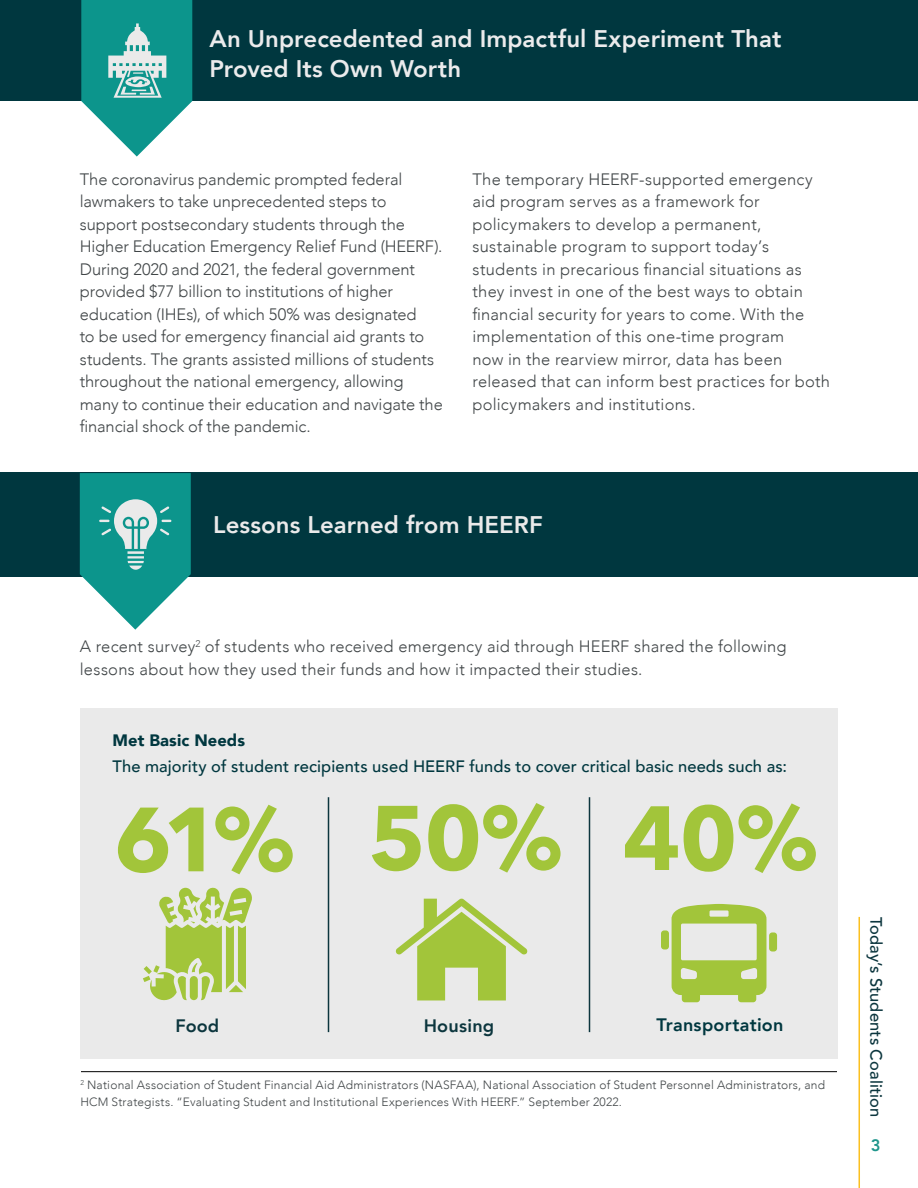
<style>
.page{position:relative;width:918px;height:1188px;background:#fff}
.page>*{position:absolute;margin:0;border:0;box-sizing:border-box;transform-origin:0 0}
.t1{font:700 90px "Avenir Next";color:#a2c53a}
.subheads{font:800 24px/30px "Avenir";color:#ebebec}
.subheads-2{font:800 24px "Avenir";color:#eaeaea}
.t2{font:800 18px "Avenir";letter-spacing:.015em;color:#00373f}
.t3{font:800 18px "Avenir";letter-spacing:.01em;color:#0c363e}
.body_text{font:300 16.5px/22.5px "Avenir";color:#404547}
.bulleted_list{font:300 16.5px/22.5px "Avenir";letter-spacing:.015em;color:#404547}
.bulleted_list-2{font:500 16.5px "Avenir";letter-spacing:.005em;color:#00373f}
.t4{font:500 16.5px "Avenir";letter-spacing:.005em;color:#0c363e}
.bulleted_list-3{font:900 16.5px "Avenir";letter-spacing:.005em;color:#00373f}
.t5{font:800 16.5px "Avenir";color:#1f968c}
.body_text-2{font:300 12px/16.5px "Avenir";letter-spacing:.02em;color:#404547}
</style>
<div class="page">
<hr style="left:859px;top:917px;width:1px;height:271px;background:#fbc020">
<div style="left:80px;top:708px;width:758px;height:351px;background:#eaeaea"></div>
<div style="left:0;top:0;width:918px;height:100px;background:#00373f"></div>
<div style="left:0;top:472px;width:918px;height:105px;background:#00373f"></div>
<hr style="left:81px;top:1071px;width:756px;height:1px;background:#000">
<hr style="left:328px;top:797px;width:1px;height:235px;background:#0c363e">
<hr style="left:589px;top:797px;width:1px;height:235px;background:#0c363e">
<svg style="left:81px;top:0;width:111px;height:157px"></svg>
<svg style="left:143px;top:887px;width:109px;height:114px"></svg>
<svg style="left:396px;top:899px;width:132px;height:101px"></svg>
<div style="left:661px;top:930px;width:8px;height:19px;background:#a2c53a;border-radius:3px"></div>
<div style="left:769px;top:932px;width:8px;height:20px;background:#a2c53a;border-radius:3px"></div>
<svg style="left:671px;top:904px;width:96px;height:98px"></svg>
<svg style="left:80px;top:473px;width:111px;height:157px"></svg>
<p class="subheads" style="left:210px;top:24px;width:573px">An Unprecedented and Impactful Experiment That<br>Proved Its Own Worth</p>
<p class="body_text" style="left:80px;top:168px;width:365px">The coronavirus pandemic prompted federal lawmakers to take unprecedented steps to support postsecondary students through the Higher Education Emergency Relief Fund (HEERF).<br>During 2020 and 2021, the federal government provided $77 billion to institutions of higher education (IHEs), of which 50% was designated<br>to be used for emergency financial aid grants to students. The grants assisted millions of students throughout the national emergency, allowing many to continue their education and navigate the financial shock of the pandemic.</p>
<p class="body_text" style="left:472px;top:168px;width:359px">The temporary HEERF-supported emergency aid program serves as a framework for policymakers to develop a permanent, sustainable program to support today’s students in precarious financial situations as they invest in one of the best ways to obtain financial security for years to come. With the implementation of this one-time program<br>now in the rearview mirror, data has been released that can inform best practices for both policymakers and institutions.</p>
<p class="subheads-2" style="left:213px;top:506px;width:331px">Lessons Learned from HEERF</p>
<p class="bulleted_list" style="left:80px;top:635px;width:708px">A recent survey<sup>2</sup> of students who received emergency aid through HEERF shared the following lessons about how they used their funds and how it impacted their studies.</p>
<p class="bulleted_list-3" style="left:112px;top:726px;width:134px">Met Basic Needs</p>
<p class="bulleted_list-2" style="left:112px;top:752px;width:676px">The majority of student recipients used HEERF funds to cover critical basic needs such as:</p>
<p class="t1" style="left:368px;top:760px;width:196px">50%</p>
<p class="t1" style="left:623px;top:761px;width:197px">40%</p>
<p class="t1" style="left:114px;top:762px;width:182px">61%</p>
<p class="t3" style="left:176px;top:1011px;width:45px">Food</p>
<p class="t3" style="left:424px;top:1011px;width:72px">Housing</p>
<p class="t2" style="left:657px;top:1010px;width:128px">Transportation</p>
<p class="body_text-2" style="left:80px;top:1077px;width:746px"><sup>2</sup> National Association of Student Financial Aid Administrators (NASFAA), National Association of Student Personnel Administrators, and<br>HCM Strategists. “Evaluating Student and Institutional Experiences With HEERF.” September 2022.</p>
<p class="t4" style="left:890px;top:917px;width:201px;rotate:90deg">Today’s Students Coalition</p>
<p class="t5" style="left:871px;top:1133px;width:11px">3</p>
</div>
